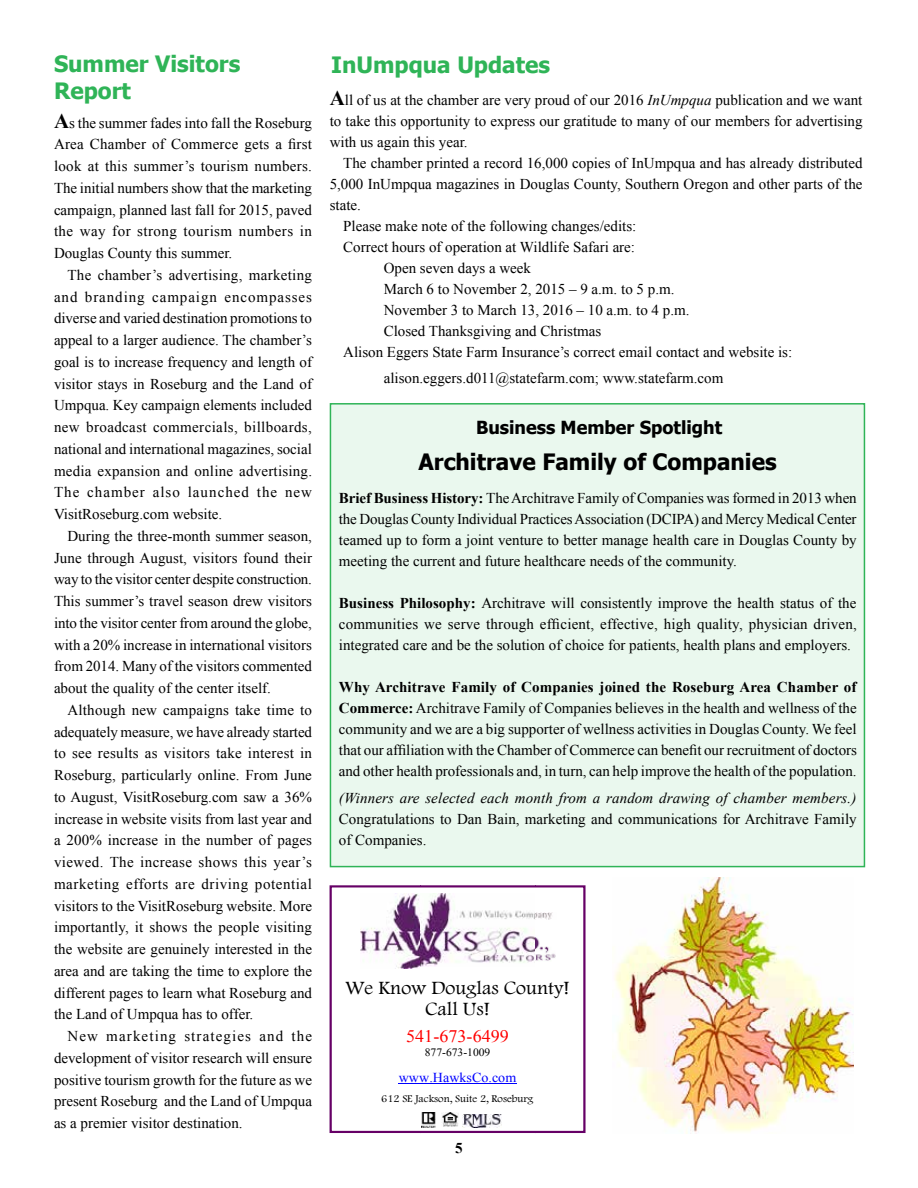
<style>
.page{position:relative;width:918px;height:1188px;background:#fff}
.page>*{position:absolute;margin:0;border:0;box-sizing:border-box;transform-origin:0 0}
.t1{font:700 22.5px/27px "Tahoma";color:#2fb457}
.t2{font:700 22.5px "Tahoma";color:#000}
.t3{font:19.5px/20.5px "Footlight MT Light";color:#000;text-align:center}
.t4{font:700 18px "Tahoma";color:#000}
.t5{font:17.55px "Times New Roman";color:#f00}
.t6{font:15px/21.8px "Times New Roman";color:#000;text-align:justify}
.t7{font:italic 15px "Times New Roman";letter-spacing:.01em;color:#000}
.t8{font:700 15px "Times New Roman";color:#000}
.t9{font:13.65px "Times New Roman";letter-spacing:.005em;color:#00f}
.t10{font:11.25px "Times New Roman";color:#000}
.t11{font:10.65px "Footlight MT Light";color:#000}
.s1{font-weight:700;font-size:21px}
.s2{font-style:italic}
.s3{font-weight:700}
</style>
<div class="page">
<div style="left:330px;top:403px;width:535px;height:464px;background:#eaf8ee;border:2px solid #2fb457"></div>
<svg style="left:330px;top:885px;width:256px;height:248px"></svg>
<img style="left:535px;top:912px;width:22px;height:7px">
<img style="left:535px;top:936px;width:22px;height:26px">
<img style="left:615px;top:877px;width:238px;height:257px">
<h1 class="t1" style="left:54px;top:49px;width:188px">Summer Visitors<br>Report</h1>
<p class="t6" style="left:54px;top:112px;width:260px"><span class="s1">A</span>s the summer fades into fall the Roseburg Area Chamber of Commerce gets a first look at this summer’s tourism numbers.<br>The initial numbers show that the marketing campaign, planned last fall for 2015, paved the way for strong tourism numbers in Douglas County this summer.</p>
<p class="t6" style="left:54px;top:264px;width:260px;text-indent:14px">The chamber’s advertising, marketing and branding campaign encompasses diverse and varied destination promotions to appeal to a larger audience. The chamber’s goal is to increase frequency and length of visitor stays in Roseburg and the Land of Umpqua. Key campaign elements included new broadcast commercials, billboards, national and international magazines, social media expansion and online advertising.<br>The chamber also launched the new VisitRoseburg.com website.</p>
<p class="t6" style="left:54px;top:525px;width:260px;text-indent:14px">During the three-month summer season, June through August, visitors found their way to the visitor center despite construction.<br>This summer’s travel season drew visitors into the visitor center from around the globe, with a 20% increase in international visitors from 2014. Many of the visitors commented about the quality of the center itself.</p>
<p class="t6" style="left:54px;top:699px;width:260px;text-indent:14px">Although new campaigns take time to adequately measure, we have already started to see results as visitors take interest in Roseburg, particularly online. From June to August, VisitRoseburg.com saw a 36% increase in website visits from last year and a 200% increase in the number of pages viewed. The increase shows this year’s marketing efforts are driving potential visitors to the VisitRoseburg website. More importantly, it shows the people visiting the website are genuinely interested in the area and are taking the time to explore the different pages to learn what Roseburg and the Land of Umpqua has to offer.</p>
<p class="t6" style="left:54px;top:1025px;width:260px;text-indent:14px">New marketing strategies and the development of visitor research will ensure positive tourism growth for the future as we present Roseburg and the Land of Umpqua as a premier visitor destination.</p>
<h1 class="t1" style="left:331px;top:50px;width:220px">InUmpqua Updates</h1>
<p class="t6" style="left:330px;top:89px;width:534px;line-height:21px"><span class="s1">A</span>ll of us at the chamber are very proud of our 2016 <span class="s2">InUmpqua</span> publication and we want to take this opportunity to express our gratitude to many of our members for advertising with us again this year.</p>
<p class="t6" style="left:343px;top:152px;width:521px">The chamber printed a record 16,000 copies of InUmpqua and has already distributed</p>
<p class="t6" style="left:330px;top:173px;width:534px">5,000 InUmpqua magazines in Douglas County, Southern Oregon and other parts of the</p>
<p class="t6" style="left:330px;top:194px;width:33px">state.</p>
<p class="t6" style="left:343px;top:215px;width:295px">Please make note of the following changes/edits:</p>
<p class="t6" style="left:343px;top:236px;width:293px">Correct hours of operation at Wildlife Safari are:</p>
<p class="t6" style="left:384px;top:257px;width:149px">Open seven days a week</p>
<p class="t6" style="left:384px;top:278px;width:292px">March 6 to November 2, 2015 – 9 a.m. to 5 p.m.</p>
<p class="t6" style="left:384px;top:299px;width:307px">November 3 to March 13, 2016 – 10 a.m. to 4 p.m.</p>
<p class="t6" style="left:384px;top:320px;width:219px">Closed Thanksgiving and Christmas</p>
<p class="t6" style="left:343px;top:341px;width:451px">Alison Eggers State Farm Insurance’s correct email contact and website is:</p>
<p class="t6" style="left:384px;top:367px;width:341px">alison.eggers.d011@statefarm.com; www.statefarm.com</p>
<p class="t4" style="left:476px;top:415px;width:248px">Business Member Spotlight</p>
<h1 class="t2" style="left:419px;top:446px;width:360px">Architrave Family of Companies</h1>
<p class="t6" style="left:339px;top:487px;width:519px;line-height:21px"><span class="s3">Brief Business History:</span> The Architrave Family of Companies was formed in 2013 when the Douglas County Individual Practices Association (DCIPA) and Mercy Medical Center teamed up to form a joint venture to better manage health care in Douglas County by meeting the current and future healthcare needs of the community.</p>
<p class="t6" style="left:339px;top:592px;width:519px;line-height:21px"><span class="s3">Business Philosophy:</span> Architrave will consistently improve the health status of the communities we serve through efficient, effective, high quality, physician driven, integrated care and be the solution of choice for patients, health plans and employers.</p>
<p class="t6" style="left:339px;top:676px;width:520px;line-height:21px"><span class="s3">Why Architrave Family of Companies joined the Roseburg Area Chamber of Commerce:</span> Architrave Family of Companies believes in the health and wellness of the community and we are a big supporter of wellness activities in Douglas County. We feel that our affiliation with the Chamber of Commerce can benefit our recruitment of doctors and other health professionals and, in turn, can help improve the health of the population.</p>
<p class="t7" style="left:339px;top:787px;width:519px">(Winners are selected each month from a random drawing of chamber members.)</p>
<p class="t6" style="left:339px;top:808px;width:519px;line-height:21px">Congratulations to Dan Bain, marketing and communications for Architrave Family of Companies.</p>
<h2 class="t3" style="left:345px;top:979px;width:226px">We Know Douglas County!<br>Call Us!</h2>
<p class="t5" style="left:406px;top:1025px;width:104px">541-673-6499</p>
<p class="t10" style="left:425px;top:1045px;width:67px">877-673-1009</p>
<p class="t9" style="left:399px;top:1068px;width:119px">www.HawksCo.com</p>
<p class="t11" style="left:381px;top:1095px;width:154px">612 SE Jackson, Suite 2, Roseburg</p>
<p class="t8" style="left:455px;top:1137px;width:9px">5</p>
</div>
